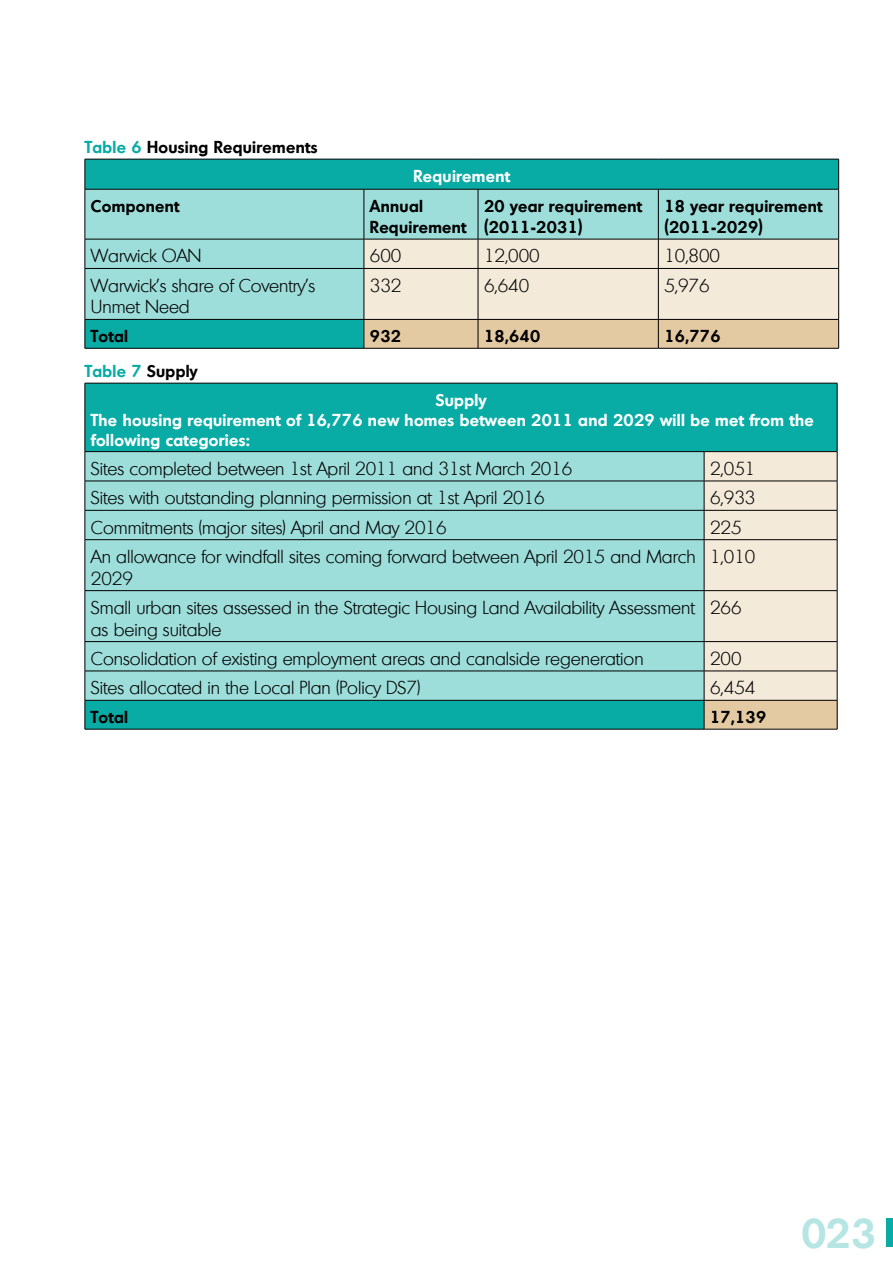
<style>
.page{position:relative;width:893px;height:1263px;background:#fff}
.page>*{position:absolute;margin:0;border:0;box-sizing:border-box;transform-origin:0 0}
.t1{font:600 40.5px "Montreal";color:#b5e6e4}
.t2{font:300 18px/21.6px "Montreal";color:#000}
.t3{font:600 16.5px/21px "Montreal";letter-spacing:.02em;color:#000}
.t4{font:600 16.5px/19.8px "Montreal";letter-spacing:.02em;color:#fff}
.t5{font:600 16.5px "Montreal";letter-spacing:.02em;color:#09aca5}
.s1{color:#09aca5}
.s2{color:#000}
</style>
<div class="page">
<div style="left:886px;top:1219px;width:7px;height:28px;background:#09aca5"></div>
<div style="left:86px;top:160px;width:752px;height:188px;background:#09aca5"></div>
<div style="left:86px;top:190px;width:752px;height:129px;background:#9ddedb"></div>
<hr style="left:85px;top:159px;width:279px;height:1px;background:#000">
<hr style="left:85px;top:159px;width:1px;height:30px;background:#000">
<hr style="left:364px;top:159px;width:114px;height:1px;background:#000">
<hr style="left:478px;top:159px;width:180px;height:1px;background:#000">
<hr style="left:658px;top:159px;width:181px;height:1px;background:#000">
<hr style="left:838px;top:159px;width:1px;height:30px;background:#000">
<hr style="left:85px;top:189px;width:279px;height:1px;background:#000">
<hr style="left:85px;top:189px;width:1px;height:50px;background:#000">
<hr style="left:364px;top:189px;width:114px;height:1px;background:#000">
<hr style="left:364px;top:189px;width:1px;height:50px;background:#000">
<hr style="left:478px;top:189px;width:180px;height:1px;background:#000">
<hr style="left:478px;top:189px;width:1px;height:50px;background:#000">
<hr style="left:658px;top:189px;width:181px;height:1px;background:#000">
<hr style="left:658px;top:189px;width:1px;height:50px;background:#000">
<hr style="left:838px;top:189px;width:1px;height:50px;background:#000">
<hr style="left:85px;top:239px;width:279px;height:1px;background:#000">
<svg style="left:85px;top:239px;width:1px;height:29px"></svg>
<hr style="left:85px;top:268px;width:279px;height:1px;background:#000">
<hr style="left:85px;top:269px;width:1px;height:50px;background:#000">
<hr style="left:85px;top:319px;width:279px;height:1px;background:#000">
<svg style="left:85px;top:320px;width:1px;height:28px"></svg>
<svg style="left:364px;top:239px;width:475px;height:109px;background:#e7dac4"></svg>
<hr style="left:85px;top:348px;width:279px;height:1px;background:#000">
<hr style="left:364px;top:348px;width:114px;height:1px;background:#000">
<hr style="left:478px;top:348px;width:180px;height:1px;background:#000">
<hr style="left:658px;top:348px;width:181px;height:1px;background:#000">
<div style="left:86px;top:384px;width:751px;height:345px;background:#09aca5"></div>
<div style="left:86px;top:452px;width:618px;height:248px;background:#9ddedb"></div>
<hr style="left:85px;top:383px;width:619px;height:1px;background:#000">
<hr style="left:85px;top:383px;width:1px;height:68px;background:#000">
<hr style="left:704px;top:383px;width:133px;height:1px;background:#000">
<hr style="left:837px;top:383px;width:1px;height:68px;background:#000">
<hr style="left:85px;top:451px;width:619px;height:1px;background:#000">
<hr style="left:704px;top:451px;width:133px;height:1px;background:#000">
<hr style="left:85px;top:481px;width:619px;height:1px;background:#000">
<hr style="left:85px;top:510px;width:619px;height:1px;background:#000">
<svg style="left:85px;top:452px;width:1px;height:87px"></svg>
<hr style="left:85px;top:539px;width:619px;height:1px;background:#000">
<hr style="left:85px;top:540px;width:1px;height:50px;background:#000">
<hr style="left:85px;top:590px;width:619px;height:1px;background:#000">
<hr style="left:85px;top:591px;width:1px;height:50px;background:#000">
<hr style="left:85px;top:641px;width:619px;height:1px;background:#000">
<hr style="left:85px;top:671px;width:619px;height:1px;background:#000">
<hr style="left:85px;top:700px;width:619px;height:1px;background:#000">
<svg style="left:85px;top:642px;width:1px;height:87px"></svg>
<svg style="left:704px;top:452px;width:134px;height:277px;background:#e8ddcb"></svg>
<hr style="left:85px;top:729px;width:619px;height:1px;background:#000">
<hr style="left:704px;top:729px;width:133px;height:1px;background:#000">
<p class="t3" style="left:85px;top:136px;width:234px"><span class="s1">Table 6</span> Housing Requirements</p>
<p class="t4" style="left:413px;top:166px;width:98px">Requirement</p>
<p class="t3" style="left:91px;top:195px;width:90px">Component</p>
<p class="t3" style="left:370px;top:195px;width:98px">Annual<br>Requirement</p>
<p class="t3" style="left:484px;top:195px;width:160px">20 year requirement (2011-2031)</p>
<p class="t3" style="left:664px;top:195px;width:160px">18 year requirement (2011-2029)</p>
<p class="t2" style="left:91px;top:245px;width:112px">Warwick OAN</p>
<p class="t2" style="left:370px;top:245px;width:33px">600</p>
<p class="t2" style="left:484px;top:245px;width:57px">12,000</p>
<p class="t2" style="left:664px;top:245px;width:57px">10,800</p>
<p class="t2" style="left:91px;top:274px;width:226px">Warwick’s share of Coventry’s<br>Unmet Need</p>
<p class="t2" style="left:370px;top:274px;width:33px">332</p>
<p class="t2" style="left:484px;top:274px;width:47px">6,640</p>
<p class="t2" style="left:664px;top:274px;width:47px">5,976</p>
<p class="t3" style="left:91px;top:325px;width:39px">Total</p>
<p class="t3" style="left:370px;top:325px;width:33px">932</p>
<p class="t3" style="left:484px;top:325px;width:58px">18,640</p>
<p class="t3" style="left:664px;top:325px;width:58px">16,776</p>
<p class="t5" style="left:85px;top:360px;width:114px">Table 7 <span class="s2">Supply</span></p>
<p class="t4" style="left:91px;top:390px;width:724px;text-indent:345px">Supply<br>The housing requirement of 16,776 new homes between 2011 and 2029 will be met from the following categories:</p>
<p class="t2" style="left:91px;top:458px;width:483px">Sites completed between 1st April 2011 and 31st March 2016</p>
<p class="t2" style="left:710px;top:458px;width:47px">2,051</p>
<p class="t2" style="left:91px;top:487px;width:455px">Sites with outstanding planning permission at 1st April 2016</p>
<p class="t2" style="left:710px;top:487px;width:47px">6,933</p>
<p class="t2" style="left:91px;top:516px;width:357px">Commitments (major sites) April and May 2016</p>
<p class="t2" style="left:710px;top:516px;width:33px">225</p>
<p class="t2" style="left:91px;top:546px;width:606px">An allowance for windfall sites coming forward between April 2015 and March<br>2029</p>
<p class="t2" style="left:710px;top:546px;width:47px">1,010</p>
<p class="t2" style="left:91px;top:597px;width:605px">Small urban sites assessed in the Strategic Housing Land Availability Assessment as being suitable</p>
<p class="t2" style="left:710px;top:597px;width:33px">266</p>
<p class="t2" style="left:91px;top:648px;width:554px">Consolidation of existing employment areas and canalside regeneration</p>
<p class="t2" style="left:710px;top:648px;width:33px">200</p>
<p class="t2" style="left:91px;top:677px;width:331px">Sites allocated in the Local Plan (Policy DS7)</p>
<p class="t2" style="left:710px;top:677px;width:47px">6,454</p>
<p class="t3" style="left:91px;top:706px;width:39px">Total</p>
<p class="t3" style="left:710px;top:706px;width:58px">17,139</p>
<h1 class="t1" style="left:801px;top:1206px;width:76px">023</h1>
</div>
